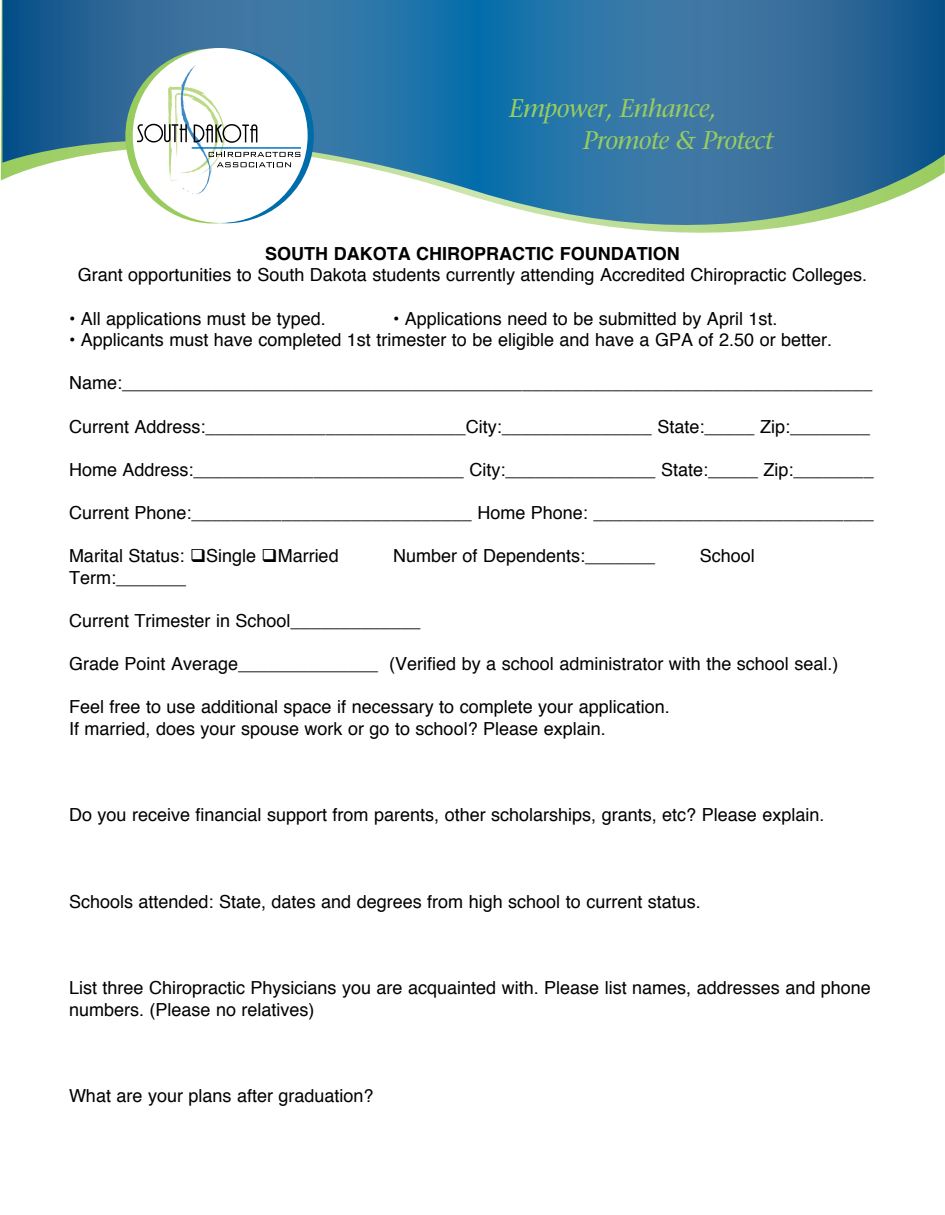
<style>
.page{position:relative;width:945px;height:1215px;background:#fff}
.page>*{position:absolute;margin:0;border:0;box-sizing:border-box;transform-origin:0 0}
.t1{font:italic 25.5px/31.5px "Stone Serif";letter-spacing:-.025em;color:#99cc5f}
.t2{font:18px/21.6px "Helvetica";color:#000}
.t3{font:700 18px "Helvetica";color:#000}
</style>
<div class="page">
<svg style="left:2px;top:0;width:943px;height:233px"></svg>
<div style="left:139px;top:48px;width:175px;height:175px;background:#006daa;border-radius:50%"></div>
<svg style="left:125px;top:49px;width:175px;height:174px"></svg>
<div style="left:133px;top:48px;width:175px;height:175px;background:#fff;border-radius:50%"></div>
<hr style="left:192px;top:147px;width:109px;height:2px;background:#0072bc">
<svg style="left:137px;top:65px;width:163px;height:130px"></svg>
<h1 class="t1" style="left:583px;top:92px;width:191px;text-indent:-74px">Empower, Enhance,<br>Promote &amp; Protect</h1>
<p class="t3" style="left:265px;top:239px;width:416px">SOUTH DAKOTA CHIROPRACTIC FOUNDATION</p>
<p class="t2" style="left:78px;top:265px;width:791px">Grant opportunities to South Dakota students currently attending Accredited Chiropractic Colleges.</p>
<p class="t2" style="left:69px;top:308px;width:258px">• All applications must be typed.</p>
<p class="t2" style="left:393px;top:308px;width:386px">• Applications need to be submitted by April 1st.</p>
<p class="t2" style="left:69px;top:330px;width:765px">• Applicants must have completed 1st trimester to be eligible and have a GPA of 2.50 or better.</p>
<p class="t2" style="left:69px;top:373px;width:805px">Name:___________________________________________________________________________</p>
<p class="t2" style="left:69px;top:416px;width:803px">Current Address:__________________________City:_______________ State:_____ Zip:________</p>
<p class="t2" style="left:69px;top:459px;width:806px">Home Address:___________________________ City:_______________ State:_____ Zip:________</p>
<p class="t2" style="left:69px;top:502px;width:806px">Current Phone:____________________________ Home Phone: ____________________________</p>
<p class="t2" style="left:69px;top:546px;width:271px">Marital Status: ❑Single ❑Married</p>
<p class="t2" style="left:393px;top:546px;width:264px">Number of Dependents:_______</p>
<p class="t2" style="left:700px;top:546px;width:57px">School</p>
<p class="t2" style="left:69px;top:567px;width:119px">Term:_______</p>
<p class="t2" style="left:69px;top:610px;width:353px">Current Trimester in School_____________</p>
<p class="t2" style="left:69px;top:654px;width:771px">Grade Point Average______________ (Verified by a school administrator with the school seal.)</p>
<p class="t2" style="left:69px;top:697px;width:602px">Feel free to use additional space if necessary to complete your application.<br>If married, does your spouse work or go to school? Please explain.</p>
<p class="t2" style="left:69px;top:805px;width:757px">Do you receive financial support from parents, other scholarships, grants, etc? Please explain.</p>
<p class="t2" style="left:69px;top:891px;width:633px">Schools attended: State, dates and degrees from high school to current status.</p>
<p class="t2" style="left:69px;top:978px;width:803px">List three Chiropractic Physicians you are acquainted with. Please list names, addresses and phone numbers. (Please no relatives)</p>
<p class="t2" style="left:69px;top:1086px;width:306px">What are your plans after graduation?</p>
</div>
